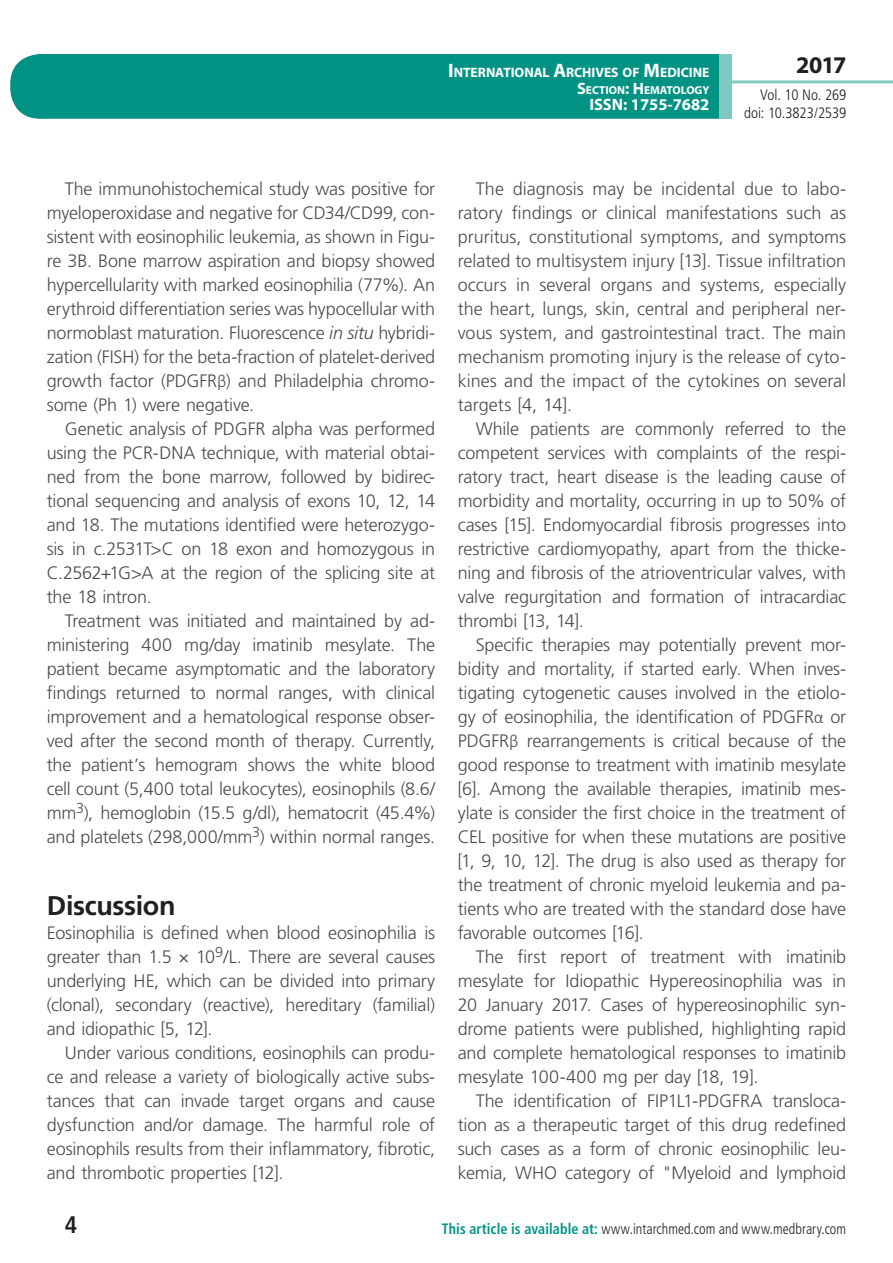
<style>
.page{position:relative;width:893px;height:1263px;background:#fff}
.page>*{position:absolute;margin:0;border:0;box-sizing:border-box;transform-origin:0 0}
.t1{font:700 27px "Frutiger LT Std";letter-spacing:-.015em;color:#231f20}
.t2{font:700 24px "Myriad Pro";color:#231f20}
.t3{font:700 condensed 24px "Frutiger LT Std";color:#231f20}
.t4{font:300 18px/24px "Frutiger LT Std";letter-spacing:-.01em;color:#4b4c4d;text-align:justify}
.t5{font:700 16.5px "Myriad Pro";color:#fff}
.t6{font:300 condensed 15px "Frutiger LT Std";color:#231f20;scale:.94 1}
.t7{font:300 condensed 15px/18px "Frutiger LT Std";color:#231f20;text-align:right}
.t8{font:700 13.65px "Myriad Pro";letter-spacing:-.005em;color:#fff}
.t9{font:700 11.55px "Myriad Pro";color:#fff}
.s1{font-size:19.5px}
.s2{font-size:16.5px}
.s3{font-style:italic}
.s4{font-family:"Calibri"}
.s5{font-weight:700;color:#009384}
</style>
<div class="page">
<div style="left:10px;top:54px;width:775px;height:65px;background:#009384;border-radius:30px"></div>
<div style="left:732px;top:0;width:161px;height:157px;background:#fff"></div>
<hr style="left:730px;top:80px;width:163px;height:3px;background:#80c9c2">
<div style="left:719px;top:54px;width:13px;height:65px;background:#80c9c2"></div>
<p class="t8" style="left:448px;top:64px;width:263px"><span class="s1">I</span>NTERNATIONAL <span class="s1">A</span>RCHIVES OF <span class="s1">M</span>EDICINE</p>
<p class="t9" style="left:577px;top:82px;width:134px"><span class="s2">S</span>ECTION<span class="s2">: H</span> EMATOLOGY</p>
<p class="t5" style="left:589px;top:94px;width:122px">ISSN: 1755-7682</p>
<h2 class="t2" style="left:796px;top:49px;width:52px">2017</h2>
<p class="t7" style="left:744px;top:86px;width:104px">Vol. 10 No. 269 doi: 10.3823/2539</p>
<p class="t4" style="left:47px;top:177px;width:390px;text-indent:18px">The immunohistochemical study was positive for myeloperoxidase and negative for CD34/CD99, con&shy;sistent with eosinophilic leukemia, as shown in Figu&shy;re 3B. Bone marrow aspiration and biopsy showed hypercellularity with marked eosinophilia (77%). An erythroid differentiation series was hypocellular with normoblast maturation. Fluorescence <span class="s3">in situ</span> hybridi&shy;zation (FISH) for the beta-fraction of platelet-derived growth factor (PDGFR<span class="s4">β</span>) and Philadelphia chromo&shy;some (Ph 1) were negative.</p>
<p class="t4" style="left:47px;top:417px;width:390px;text-indent:18px">Genetic analysis of PDGFR alpha was performed using the PCR-DNA technique, with material obtai&shy;ned from the bone marrow, followed by bidirec&shy;tional sequencing and analysis of exons 10, 12, 14 and 18. The mutations identified were heterozygo&shy;sis in c.2531T&gt;C on 18 exon and homozygous in C.2562+1G&gt;A at the region of the splicing site at the 18 intron.</p>
<p class="t4" style="left:47px;top:609px;width:390px;text-indent:18px">Treatment was initiated and maintained by ad&shy;ministering 400 mg/day imatinib mesylate. The patient became asymptomatic and the laboratory findings returned to normal ranges, with clinical improvement and a hematological response obser&shy;ved after the second month of therapy. Currently, the patient’s hemogram shows the white blood cell count (5,400 total leukocytes), eosinophils (8.6/ mm<sup>3</sup>), hemoglobin (15.5 g/dl), hematocrit (45.4%) and platelets (298,000/mm<sup>3</sup>) within normal ranges.</p>
<h1 class="t1" style="left:47px;top:890px;width:130px">Discussion</h1>
<p class="t4" style="left:47px;top:921px;width:390px">Eosinophilia is defined when blood eosinophilia is greater than 1.5 × 10<sup>9</sup>/L. There are several causes underlying HE, which can be divided into primary (clonal), secondary (reactive), hereditary (familial) and idiopathic [5, 12].</p>
<p class="t4" style="left:47px;top:1041px;width:390px;text-indent:18px">Under various conditions, eosinophils can produ&shy;ce and release a variety of biologically active subs&shy;tances that can invade target organs and cause dysfunction and/or damage. The harmful role of eosinophils results from their inflammatory, fibrotic, and thrombotic properties [12].</p>
<p class="t4" style="left:458px;top:177px;width:390px;text-indent:18px">The diagnosis may be incidental due to labo&shy;ratory findings or clinical manifestations such as pruritus, constitutional symptoms, and symptoms related to multisystem injury [13]. Tissue infiltration occurs in several organs and systems, especially the heart, lungs, skin, central and peripheral ner&shy;vous system, and gastrointestinal tract. The main mechanism promoting injury is the release of cyto&shy;kines and the impact of the cytokines on several targets [4, 14].</p>
<p class="t4" style="left:458px;top:417px;width:390px;text-indent:18px">While patients are commonly referred to the competent services with complaints of the respi&shy;ratory tract, heart disease is the leading cause of morbidity and mortality, occurring in up to 50% of cases [15]. Endomyocardial fibrosis progresses into restrictive cardiomyopathy, apart from the thicke&shy;ning and fibrosis of the atrioventricular valves, with valve regurgitation and formation of intracardiac thrombi [13, 14].</p>
<p class="t4" style="left:458px;top:633px;width:390px;text-indent:18px">Specific therapies may potentially prevent mor&shy;bidity and mortality, if started early. When inves&shy;tigating cytogenetic causes involved in the etiolo&shy;gy of eosinophilia, the identification of PDGFR<span class="s4">α</span> or PDGFR<span class="s4">β</span> rearrangements is critical because of the good response to treatment with imatinib mesylate [6]. Among the available therapies, imatinib mes&shy;ylate is consider the first choice in the treatment of CEL positive for when these mutations are positive [1, 9, 10, 12]. The drug is also used as therapy for the treatment of chronic myeloid leukemia and pa&shy;tients who are treated with the standard dose have favorable outcomes [16].</p>
<p class="t4" style="left:458px;top:945px;width:390px;text-indent:18px">The first report of treatment with imatinib mesylate for Idiopathic Hypereosinophilia was in 20 January 2017. Cases of hypereosinophilic syn&shy;drome patients were published, highlighting rapid and complete hematological responses to imatinib mesylate 100-400 mg per day [18, 19].</p>
<p class="t4" style="left:458px;top:1089px;width:390px;text-indent:18px">The identification of FIP1L1-PDGFRA transloca&shy;tion as a therapeutic target of this drug redefined such cases as a form of chronic eosinophilic leu&shy;kemia, WHO category of "Myeloid and lymphoid</p>
<h2 class="t3" style="left:65px;top:1210px;width:14px">4</h2>
<p class="t6" style="left:442px;top:1220px;width:432px"><span class="s5">This article is available at:</span> www.intarchmed.com and www.medbrary.com</p>
</div>
